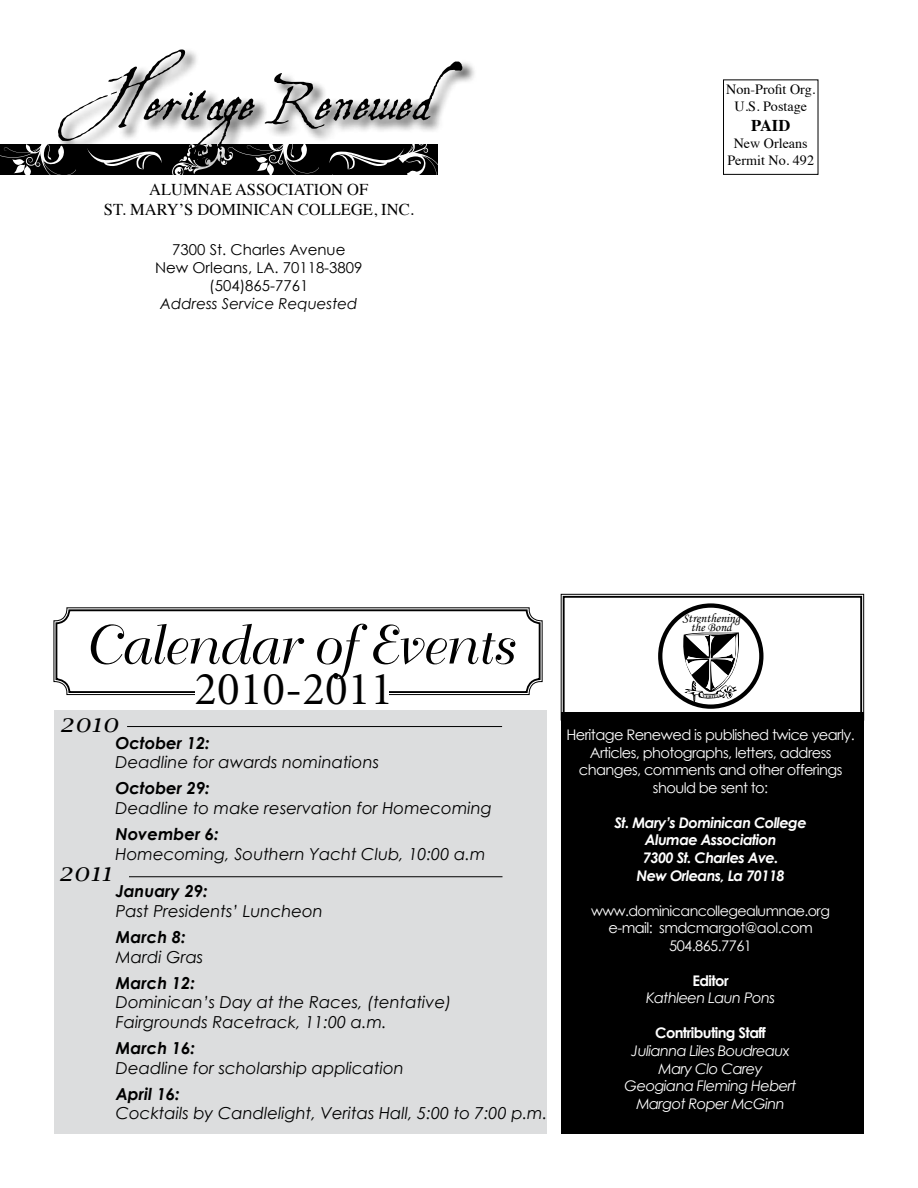
<style>
.page{position:relative;width:918px;height:1188px;background:#fff}
.page>*{position:absolute;margin:0;border:0;box-sizing:border-box;transform-origin:0 0}
.t1{font:54.15px "Aquiline";color:#000}
.t2{font:54px "Bellevue";color:#000}
.t3{font:47.25px "Minion";color:#000}
.t4{font:italic 25.35px "Lucida Calligraphy";color:#000}
.t5{font:italic 16.5px/19.8px "Century Gothic";color:#000}
.t6{font:italic 700 16.5px "Century Gothic";color:#000}
.t7{font:16.5px/19.8px "Times";color:#000;text-align:center}
.t8{font:700 16.5px "Times";color:#000}
.t9{font:15px/18px "Century Gothic";color:#000;text-align:center}
.t10{font:italic 15px "Century Gothic";color:#000}
.t11{font:14.7px/17.5px "Century Gothic";letter-spacing:-.04em;color:#fff;text-align:center}
.t12{font:italic 14.7px/17.5px "Century Gothic";letter-spacing:-.04em;color:#fff;text-align:center}
.t13{font:italic 700 14.7px/17.5px "Century Gothic";letter-spacing:-.04em;color:#fff;text-align:center}
.t14{font:700 14.7px "Century Gothic";letter-spacing:-.04em;color:#fff}
.t15{font:14.25px "Century Gothic";letter-spacing:-.04em;color:#fff}
.t16{font:14.1px/17px "Times";color:#000;text-align:center}
.t17{font:12.75px/9.4px "Monotype Corsiva";color:#000;text-align:center}
.t18{font:700 4.05px "Times New Roman";color:#000;scale:1.13 1}
</style>
<div class="page">
<div style="left:54px;top:711px;width:492px;height:423px;background:#dcddde"></div>
<div style="left:561px;top:712px;width:303px;height:422px;background:#000"></div>
<svg style="left:53px;top:607px;width:490px;height:88px"></svg>
<div style="left:55px;top:609px;width:486px;height:84px;border:2px solid #000;border-radius:13px"></div>
<hr style="left:127px;top:726px;width:375px;height:1px;background:#000">
<hr style="left:129px;top:876px;width:373px;height:1px;background:#000">
<div style="left:195px;top:688px;width:194px;height:19px;background:#fff"></div>
<svg style="left:171px;top:174px;width:267px;height:1px"></svg>
<svg style="left:0;top:144px;width:162px;height:31px;background:#333"></svg>
<div style="left:57px;top:47px;width:420px;height:127px;background:#000;opacity:.75"></div>
<svg style="left:561px;top:594px;width:303px;height:118px"></svg>
<h1 class="t1" style="left:60px;top:69px;width:404px">Heritage Renewed</h1>
<p class="t7" style="left:104px;top:179px;width:311px">ALUMNAE ASSOCIATION OF<br>ST. MARY’S DOMINICAN COLLEGE, INC.</p>
<p class="t9" style="left:155px;top:240px;width:209px">7300 St. Charles Avenue<br>New Orleans, LA. 70118-3809 (504)865-7761</p>
<p class="t10" style="left:160px;top:294px;width:199px">Address Service Requested</p>
<p class="t16" style="left:726px;top:80px;width:91px">Non-Profit Org.<br>U.S. Postage</p>
<p class="t8" style="left:751px;top:109px;width:41px">PAID</p>
<p class="t16" style="left:727px;top:133px;width:88px">New Orleans<br>Permit No. 492</p>
<h2 class="t2" style="left:82px;top:615px;width:431px">Calendar of Events</h2>
<h3 class="t3" style="left:195px;top:666px;width:200px">2010-2011</h3>
<h3 class="t4" style="left:60px;top:707px;width:61px">2010</h3>
<p class="t6" style="left:115px;top:732px;width:96px">October 12:</p>
<p class="t5" style="left:115px;top:752px;width:265px">Deadline for awards nominations</p>
<p class="t6" style="left:115px;top:778px;width:96px">October 29:</p>
<p class="t5" style="left:115px;top:798px;width:378px">Deadline to make reservation for Homecoming</p>
<p class="t6" style="left:115px;top:823px;width:105px">November 6:</p>
<p class="t5" style="left:115px;top:843px;width:371px">Homecoming, Southern Yacht Club, 10:00 a.m</p>
<h3 class="t4" style="left:58px;top:857px;width:55px">2011</h3>
<p class="t6" style="left:116px;top:881px;width:94px">January 29:</p>
<p class="t5" style="left:116px;top:901px;width:209px">Past Presidents’ Luncheon</p>
<p class="t6" style="left:116px;top:926px;width:71px">March 8:</p>
<p class="t5" style="left:116px;top:947px;width:89px">Mardi Gras</p>
<p class="t6" style="left:116px;top:972px;width:81px">March 12:</p>
<p class="t5" style="left:116px;top:992px;width:337px">Dominican’s Day at the Races, (tentative)<br>Fairgrounds Racetrack, 11:00 a.m.</p>
<p class="t6" style="left:116px;top:1037px;width:81px">March 16:</p>
<p class="t5" style="left:116px;top:1058px;width:290px">Deadline for scholarship application</p>
<p class="t6" style="left:116px;top:1083px;width:66px">April 16:</p>
<p class="t5" style="left:116px;top:1103px;width:433px">Cocktails by Candlelight, Veritas Hall, 5:00 to 7:00 p.m.</p>
<p class="t17" style="left:682px;top:613px;width:59px">Strenthening the Bond</p>
<p class="t18" style="left:709px;top:694px;width:4px">R</p>
<p class="t11" style="left:566px;top:726px;width:290px">Heritage Renewed is published twice yearly.<br>Articles, photographs, letters, address changes, comments and other offerings should be sent to:</p>
<p class="t13" style="left:615px;top:813px;width:194px">St. Mary’s Dominican College<br>Alumae Association<br>7300 St. Charles Ave.<br>New Orleans, La 70118</p>
<p class="t15" style="left:591px;top:902px;width:240px">www.dominicancollegealumnae.org</p>
<p class="t11" style="left:609px;top:919px;width:206px">e-mail: smdcmargot@aol.com<br>504.865.7761</p>
<p class="t14" style="left:692px;top:971px;width:38px">Editor</p>
<p class="t12" style="left:646px;top:989px;width:130px">Kathleen Laun Pons</p>
<p class="t14" style="left:655px;top:1024px;width:112px">Contributing Staff</p>
<p class="t12" style="left:625px;top:1042px;width:174px">Julianna Liles Boudreaux<br>Mary Clo Carey<br>Geogiana Fleming Hebert<br>Margot Roper McGinn</p>
</div>
